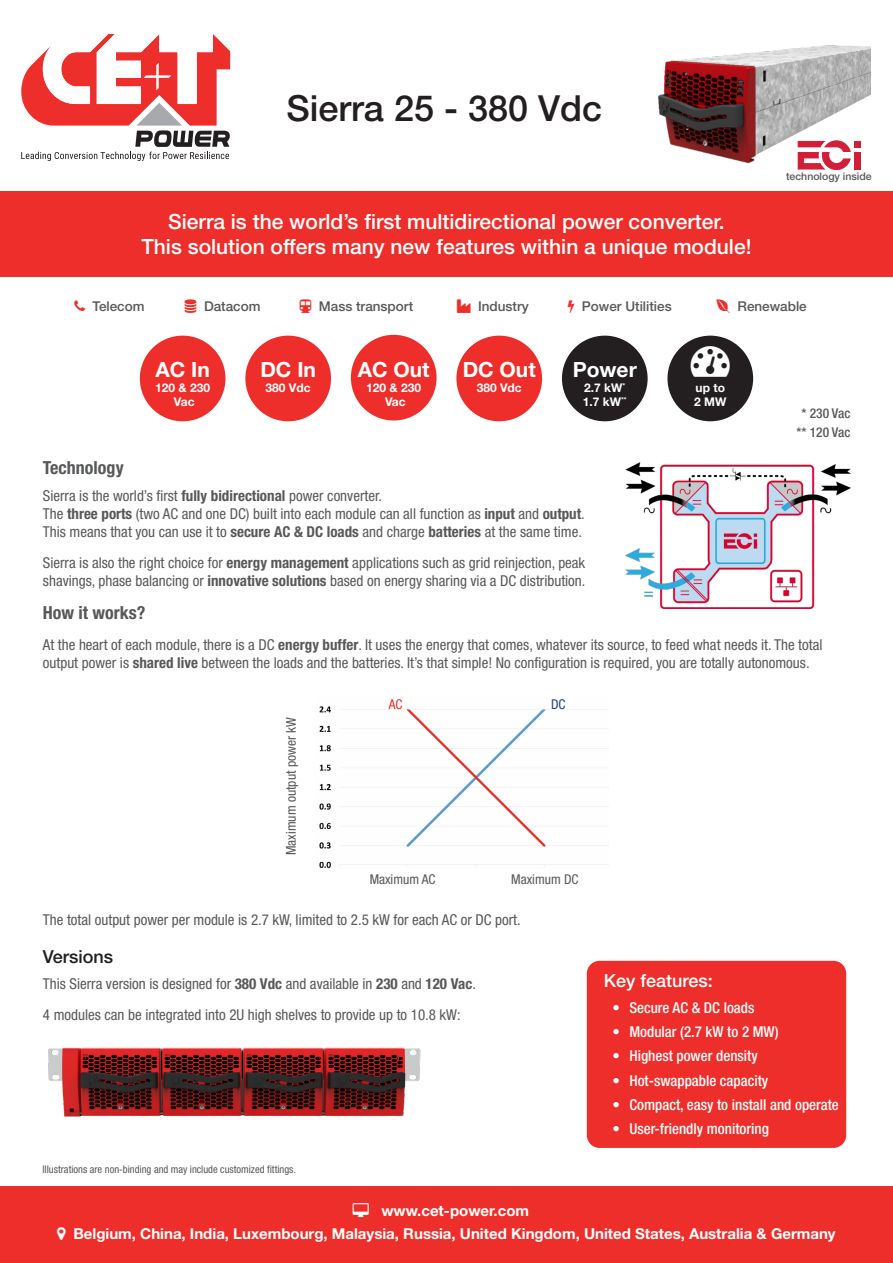
<style>
.page{position:relative;width:893px;height:1263px;background:#fff}
.page>*{position:absolute;margin:0;border:0;box-sizing:border-box;transform-origin:0 0}
.t1{font:500 36px "Helvetica Neue LT Std";color:#231f20}
.Title_Definition{font:500 21px "Helvetica Neue LT Std";color:#fff}
.Power{font:700 21px "Helvetica Neue LT Std";color:#fff}
.Heading{font:500 18px "Helvetica Neue LT Std";color:#fff}
.BT{font:700 condensed 18px "Helvetica Neue LT Std";color:#57585a}
.Heading-2{font:700 condensed 18px "Helvetica Neue LT Std";color:#57585a}
.Heading-3{font:500 18px "Helvetica Neue LT Std";color:#231f20}
.BT-2{font:condensed 15px/18px "Helvetica Neue LT Std";color:#57585a}
.t2{font:500 condensed 15px "Helvetica Neue LT Std";color:#fff}
.t3{font:700 15px/23.1px "Helvetica Neue LT Std";color:#fff;text-align:center}
.Application{font:500 13.5px "Helvetica Neue LT Std";color:#57585a}
.BT-3{font:condensed 13.5px "Helvetica Neue LT Std";color:#57585a}
.Power_Value{font:500 condensed 13.5px "Helvetica Neue LT Std";color:#57585a}
.BT-4{font:condensed 13.5px "Helvetica Neue LT Std";color:#ee2e2b}
.BT-5{font:condensed 13.5px "Helvetica Neue LT Std";color:#253f8e}
.Power_Value-2{font:700 12px "Helvetica Neue LT Std";color:#fff}
.Note{font:condensed 10.5px "Helvetica Neue LT Std";color:#57585a}
.Logo_Caption{font:500 10.5px "Helvetica Neue LT Std";color:#57585a}
.s1{color:#ee2e2b}
.s2{font-weight:700}
.s3{font-weight:400}
</style>
<div class="page">
<div style="left:0;top:1186px;width:893px;height:77px;background:#ee2e2b"></div>
<svg style="left:21px;top:34px;width:209px;height:127px"></svg>
<div style="left:0;top:191px;width:893px;height:85px;background:#ee2e2b"></div>
<img style="left:658px;top:45px;width:213px;height:119px">
<svg style="left:798px;top:140px;width:62px;height:30px"></svg>
<div style="left:245px;top:336px;width:86px;height:85px;background:#ee2e2b;border-radius:50%"></div>
<div style="left:456px;top:336px;width:86px;height:85px;background:#ee2e2b;border-radius:50%"></div>
<div style="left:562px;top:336px;width:86px;height:85px;background:#231f20;border-radius:50%"></div>
<div style="left:140px;top:336px;width:85px;height:85px;background:#ee2e2b;border-radius:50%"></div>
<div style="left:351px;top:335px;width:86px;height:85px;background:#ee2e2b;border-radius:50%"></div>
<div style="left:667px;top:336px;width:86px;height:85px;background:#231f20;border-radius:50%"></div>
<img style="left:319px;top:706px;width:289px;height:163px">
<div style="left:389px;top:699px;width:14px;height:10px;background:#fff"></div>
<div style="left:545px;top:699px;width:26px;height:10px;background:#fff"></div>
<img style="left:625px;top:463px;width:225px;height:145px">
<img style="left:48px;top:1047px;width:373px;height:70px">
<div style="left:587px;top:961px;width:259px;height:187px;background:#ee2e2b;border-radius:13px"></div>
<p class="t1" style="left:287px;top:87px;width:317px">Sierra 25 - 380 Vdc</p>
<p class="Title_Definition" style="left:168px;top:209px;width:558px">Sierra is the world’s first multidirectional power converter.</p>
<p class="Title_Definition" style="left:141px;top:234px;width:612px">This solution offers many new features within a unique module!</p>
<p class="Logo_Caption" style="left:786px;top:170px;width:87px">technology inside</p>
<p class="Application" style="left:93px;top:298px;width:54px">Telecom</p>
<p class="Application" style="left:204px;top:298px;width:58px">Datacom</p>
<p class="Application" style="left:319px;top:298px;width:96px">Mass transport</p>
<p class="Application" style="left:457px;top:298px;width:73px"><span class="s1">◆</span> Industry</p>
<p class="Application" style="left:582px;top:298px;width:91px">Power Utilities</p>
<p class="Application" style="left:737px;top:298px;width:71px">Renewable</p>
<p class="Power" style="left:155px;top:356px;width:56px">AC In</p>
<p class="Power_Value-2" style="left:155px;top:380px;width:56px">120 &amp; 230</p>
<p class="Power_Value-2" style="left:174px;top:394px;width:22px">Vac</p>
<p class="Power" style="left:260px;top:356px;width:57px">DC In</p>
<p class="Power_Value-2" style="left:266px;top:380px;width:47px">380 Vdc</p>
<p class="Power" style="left:358px;top:356px;width:73px">AC Out</p>
<p class="Power_Value-2" style="left:385px;top:394px;width:22px">Vac</p>
<p class="Power_Value-2" style="left:366px;top:380px;width:56px">120 &amp; 230</p>
<p class="Power" style="left:463px;top:356px;width:75px">DC Out</p>
<p class="Power_Value-2" style="left:477px;top:380px;width:47px">380 Vdc</p>
<p class="Power" style="left:573px;top:356px;width:66px">Power</p>
<p class="Power_Value-2" style="left:584px;top:380px;width:43px">2.7 kW<sup>*</sup></p>
<p class="Power_Value-2" style="left:583px;top:394px;width:45px">1.7 kW<sup>**</sup></p>
<p class="Power_Value-2" style="left:696px;top:380px;width:31px">up to</p>
<p class="Power_Value-2" style="left:694px;top:394px;width:34px">2 MW</p>
<p class="Power_Value" style="left:801px;top:405px;width:50px">* 230 Vac</p>
<p class="Power_Value" style="left:796px;top:424px;width:55px">** 120 Vac</p>
<p class="Heading-2" style="left:43px;top:457px;width:82px">Technology</p>
<p class="BT-2" style="left:43px;top:486px;width:543px">Sierra is the world’s first <span class="s2">fully bidirectional</span> power converter.<br>The <span class="s2">three ports</span> (two AC and one DC) built into each module can all function as <span class="s2">input</span> and <span class="s2">output</span>.<br>This means that you can use it to <span class="s2">secure AC &amp; DC loads</span> and charge <span class="s2">batteries</span> at the same time.</p>
<p class="BT-2" style="left:43px;top:553px;width:544px">Sierra is also the right choice for <span class="s2">energy management</span> applications such as grid reinjection, peak shavings, phase balancing or <span class="s2">innovative solutions</span> based on energy sharing via a DC distribution.</p>
<p class="BT" style="left:43px;top:602px;width:104px">How it works?</p>
<p class="BT-2" style="left:43px;top:636px;width:781px">At the heart of each module, there is a DC <span class="s2">energy buffer</span>. It uses the energy that comes, whatever its source, to feed what needs it. The total output power is <span class="s2">shared live</span> between the loads and the batteries. It’s that simple! No configuration is required, you are totally autonomous.</p>
<p class="BT-3" style="left:283px;top:855px;width:139px;rotate:-90deg">Maximum output power kW</p>
<p class="BT-4" style="left:389px;top:696px;width:15px">AC</p>
<p class="BT-5" style="left:551px;top:696px;width:16px">DC</p>
<p class="BT-3" style="left:370px;top:871px;width:67px">Maximum AC</p>
<p class="BT-3" style="left:511px;top:871px;width:69px">Maximum DC</p>
<p class="BT-2" style="left:43px;top:910px;width:479px">The total output power per module is 2.7 kW, limited to 2.5 kW for each AC or DC port.</p>
<p class="Heading-3" style="left:43px;top:945px;width:72px">Versions</p>
<p class="BT-2" style="left:43px;top:975px;width:434px">This Sierra version is designed for <span class="s2">380 Vdc</span> and available in <span class="s2">230</span> and <span class="s2">120 Vac</span>.</p>
<p class="BT-2" style="left:43px;top:1005px;width:419px">4 modules can be integrated into 2U high shelves to provide up to 10.8 kW:</p>
<p class="Note" style="left:43px;top:1163px;width:255px">Illustrations are non-binding and may include customized fittings.</p>
<p class="Heading" style="left:604px;top:970px;width:111px">Key features:</p>
<p class="t2" style="left:612px;top:998px;width:144px"><span class="s3">•</span> Secure AC &amp; DC loads</p>
<p class="t2" style="left:612px;top:1023px;width:168px"><span class="s3">•</span> Modular (2.7 kW to 2 MW)</p>
<p class="t2" style="left:612px;top:1047px;width:147px"><span class="s3">•</span> Highest power density</p>
<p class="t2" style="left:612px;top:1071px;width:157px"><span class="s3">•</span> Hot-swappable capacity</p>
<p class="t2" style="left:612px;top:1096px;width:228px"><span class="s3">•</span> Compact, easy to install and operate</p>
<p class="t2" style="left:612px;top:1120px;width:158px"><span class="s3">•</span> User-friendly monitoring</p>
<p class="t3" style="left:73px;top:1198px;width:764px">www.cet-power.com<br>Belgium, China, India, Luxembourg, Malaysia, Russia, United Kingdom, United States, Australia &amp; Germany</p>
</div>
